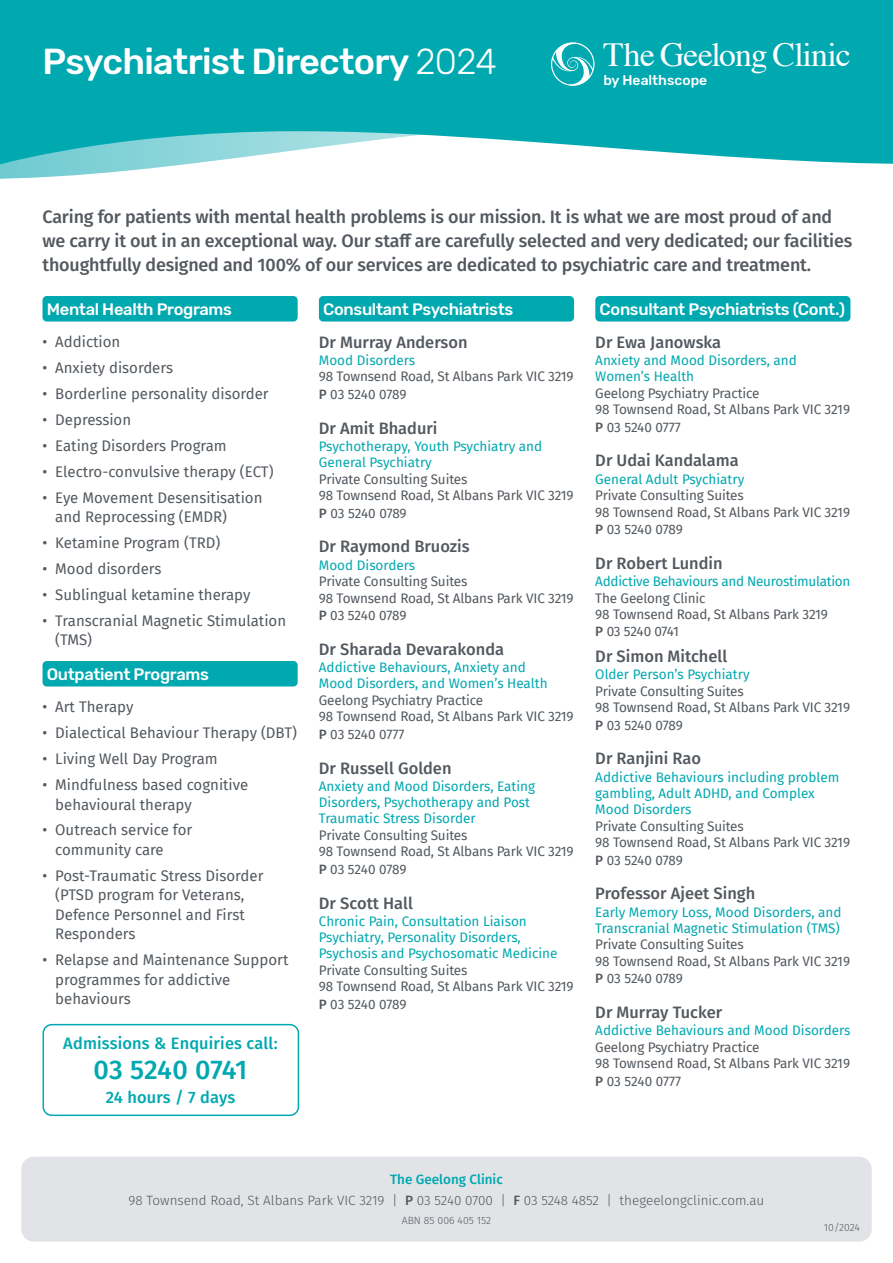
<style>
.page{position:relative;width:893px;height:1263px;background:#fff}
.page>*{position:absolute;margin:0;border:0;box-sizing:border-box;transform-origin:0 0}
.t1{font:500 36px "Rubik";letter-spacing:-.02em;color:#fff}
.t2{font:33.75px "Times";letter-spacing:-.025em;color:#fff}
.t3{font:500 27px "Fira Sans";letter-spacing:-.01em;color:#00a8b0}
.t4{font:500 18px/24px "Fira Sans";letter-spacing:-.01em;color:#53595f}
.t5{font:500 16.5px "Fira Sans";color:#53595f}
.t6{font:500 16.5px "Rubik";letter-spacing:-.02em;color:#fff}
.t7{font:500 16.5px "Fira Sans";letter-spacing:.01em;color:#00a8b0}
.t8{font:15px/19.5px "Fira Sans";color:#53595f}
.t9{font:500 13.95px "Rubik";color:#fff}
.t10{font:13.5px/17.1px "Fira Sans";letter-spacing:-.01em;color:#53595f}
.t11{font:13.5px/16.2px "Fira Sans";color:#00a8b0}
.t12{font:300 13.5px/21px "Fira Sans";color:#53595f;text-align:center}
.t13{font:13.5px "Fira Sans";letter-spacing:-.02em;color:#00a8b0}
.t14{font:300 10.5px "Fira Sans";color:#53595f}
.s1{font-weight:300}
.s2{font-weight:500}
.s3{font-weight:500;color:#00a8b0}
</style>
<div class="page">
<svg style="left:0;top:170px;width:133px;height:9px"></svg>
<svg style="left:0;top:0;width:893px;height:170px;background:#1fb2b9"></svg>
<div style="left:21px;top:1157px;width:851px;height:85px;background:#e2e3e7;border-radius:13px"></div>
<svg style="left:551px;top:42px;width:43px;height:44px;background:#41bec4"></svg>
<div style="left:43px;top:296px;width:255px;height:25px;background:#00a8b0;border-radius:4px"></div>
<div style="left:43px;top:661px;width:255px;height:25px;background:#00a8b0;border-radius:4px"></div>
<div style="left:43px;top:1024px;width:256px;height:92px;border:2px solid #00a8b0;border-radius:9px"></div>
<div style="left:319px;top:296px;width:255px;height:25px;background:#00a8b0;border-radius:4px"></div>
<div style="left:595px;top:296px;width:255px;height:25px;background:#00a8b0;border-radius:4px"></div>
<h1 class="t1" style="left:43px;top:41px;width:456px">Psychiatrist Directory <span class="s1">2024</span></h1>
<h2 class="t2" style="left:603px;top:23px;width:249px">The Geelong Clinic</h2>
<p class="t9" style="left:603px;top:72px;width:105px">by Healthscope</p>
<p class="t4" style="left:43px;top:204px;width:811px">Caring for patients with mental health problems is our mission. It is what we are most proud of and we carry it out in an exceptional way. Our staff are carefully selected and very dedicated; our facilities thoughtfully designed and 100% of our services are dedicated to psychiatric care and treatment.</p>
<p class="t6" style="left:47px;top:299px;width:187px">Mental Health Programs</p>
<p class="t8" style="left:43px;top:332px;width:79px">• Addiction</p>
<p class="t8" style="left:43px;top:358px;width:132px">• Anxiety disorders</p>
<p class="t8" style="left:43px;top:384px;width:228px">• Borderline personality disorder</p>
<p class="t8" style="left:43px;top:410px;width:90px">• Depression</p>
<p class="t8" style="left:43px;top:435px;width:186px">• Eating Disorders Program</p>
<p class="t8" style="left:43px;top:461px;width:232px">• Electro-convulsive therapy (ECT)</p>
<p class="t8" style="left:55px;top:487px;width:209px;text-indent:-13px">• Eye Movement Desensitisation and Reprocessing (EMDR)</p>
<p class="t8" style="left:43px;top:533px;width:179px">• Ketamine Program (TRD)</p>
<p class="t8" style="left:43px;top:558px;width:120px">• Mood disorders</p>
<p class="t8" style="left:43px;top:584px;width:209px">• Sublingual ketamine therapy</p>
<p class="t8" style="left:55px;top:610px;width:232px;text-indent:-13px">• Transcranial Magnetic Stimulation (TMS)</p>
<p class="t6" style="left:47px;top:664px;width:164px">Outpatient Programs</p>
<p class="t8" style="left:43px;top:697px;width:92px">• Art Therapy</p>
<p class="t8" style="left:43px;top:723px;width:256px">• Dialectical Behaviour Therapy (DBT)</p>
<p class="t8" style="left:43px;top:749px;width:177px">• Living Well Day Program</p>
<p class="t8" style="left:55px;top:775px;width:195px;text-indent:-13px">• Mindfulness based cognitive behavioural therapy</p>
<p class="t8" style="left:55px;top:820px;width:139px;text-indent:-13px">• Outreach service for community care</p>
<p class="t8" style="left:55px;top:865px;width:210px;text-indent:-13px">• Post-Traumatic Stress Disorder (PTSD program for Veterans,<br>Defence Personnel and First<br>Responders</p>
<p class="t8" style="left:55px;top:950px;width:235px;text-indent:-13px">• Relapse and Maintenance Support programmes for addictive behaviours</p>
<p class="t7" style="left:63px;top:1030px;width:216px">Admissions &amp; Enquiries call:</p>
<h3 class="t3" style="left:94px;top:1047px;width:155px">03 5240 0741</h3>
<p class="t7" style="left:106px;top:1084px;width:131px">24 hours / 7 days</p>
<p class="t6" style="left:323px;top:299px;width:192px">Consultant Psychiatrists</p>
<p class="t5" style="left:319px;top:329px;width:150px">Dr Murray Anderson</p>
<p class="t11" style="left:319px;top:352px;width:98px">Mood Disorders</p>
<p class="t10" style="left:319px;top:368px;width:256px;line-height:17.5px">98 Townsend Road, St Albans Park VIC 3219<br><span class="s2">P</span> 03 5240 0789</p>
<p class="t5" style="left:319px;top:415px;width:120px">Dr Amit Bhaduri</p>
<p class="t11" style="left:319px;top:438px;width:225px">Psychotherapy, Youth Psychiatry and<br>General Psychiatry</p>
<p class="t10" style="left:319px;top:470px;width:256px">Private Consulting Suites<br>98 Townsend Road, St Albans Park VIC 3219<br><span class="s2">P</span> 03 5240 0789</p>
<p class="t5" style="left:319px;top:533px;width:152px">Dr Raymond Bruozis</p>
<p class="t11" style="left:319px;top:556px;width:98px">Mood Disorders</p>
<p class="t10" style="left:319px;top:573px;width:256px">Private Consulting Suites<br>98 Townsend Road, St Albans Park VIC 3219<br><span class="s2">P</span> 03 5240 0789</p>
<p class="t5" style="left:319px;top:636px;width:187px">Dr Sharada Devarakonda</p>
<p class="t11" style="left:319px;top:659px;width:230px">Addictive Behaviours, Anxiety and<br>Mood Disorders, and Women’s Health</p>
<p class="t10" style="left:319px;top:691px;width:256px">Geelong Psychiatry Practice<br>98 Townsend Road, St Albans Park VIC 3219<br><span class="s2">P</span> 03 5240 0777</p>
<p class="t5" style="left:319px;top:755px;width:134px">Dr Russell Golden</p>
<p class="t11" style="left:319px;top:778px;width:218px">Anxiety and Mood Disorders, Eating<br>Disorders, Psychotherapy and Post<br>Traumatic Stress Disorder</p>
<p class="t10" style="left:319px;top:826px;width:256px">Private Consulting Suites<br>98 Townsend Road, St Albans Park VIC 3219<br><span class="s2">P</span> 03 5240 0789</p>
<p class="t5" style="left:319px;top:890px;width:96px">Dr Scott Hall</p>
<p class="t11" style="left:319px;top:913px;width:240px">Chronic Pain, Consultation Liaison<br>Psychiatry, Personality Disorders,<br>Psychosis and Psychosomatic Medicine</p>
<p class="t10" style="left:319px;top:961px;width:256px">Private Consulting Suites<br>98 Townsend Road, St Albans Park VIC 3219<br><span class="s2">P</span> 03 5240 0789</p>
<p class="t6" style="left:600px;top:299px;width:247px">Consultant Psychiatrists (Cont.)</p>
<p class="t5" style="left:595px;top:329px;width:127px">Dr Ewa Janowska</p>
<p class="t11" style="left:595px;top:352px;width:203px">Anxiety and Mood Disorders, and<br>Women’s Health</p>
<p class="t10" style="left:595px;top:384px;width:256px">Geelong Psychiatry Practice<br>98 Townsend Road, St Albans Park VIC 3219<br><span class="s2">P</span> 03 5240 0777</p>
<p class="t5" style="left:595px;top:447px;width:145px">Dr Udai Kandalama</p>
<p class="t11" style="left:595px;top:470px;width:150px">General Adult Psychiatry</p>
<p class="t10" style="left:595px;top:487px;width:256px">Private Consulting Suites<br>98 Townsend Road, St Albans Park VIC 3219<br><span class="s2">P</span> 03 5240 0789</p>
<p class="t5" style="left:595px;top:550px;width:129px">Dr Robert Lundin</p>
<p class="t13" style="left:595px;top:571px;width:257px">Addictive Behaviours and Neurostimulation</p>
<p class="t10" style="left:595px;top:589px;width:234px;line-height:16.5px">The Geelong Clinic<br>98 Townsend Road, St Albans Park 3219<br><span class="s2">P</span> 03 5240 0741</p>
<p class="t5" style="left:595px;top:643px;width:133px">Dr Simon Mitchell</p>
<p class="t11" style="left:595px;top:666px;width:156px">Older Person’s Psychiatry</p>
<p class="t10" style="left:595px;top:682px;width:256px">Private Consulting Suites<br>98 Townsend Road, St Albans Park VIC 3219<br><span class="s2">P</span> 03 5240 0789</p>
<p class="t5" style="left:595px;top:745px;width:107px">Dr Ranjini Rao</p>
<p class="t11" style="left:595px;top:768px;width:245px">Addictive Behaviours including problem gambling, Adult ADHD, and Complex<br>Mood Disorders</p>
<p class="t10" style="left:595px;top:817px;width:256px">Private Consulting Suites<br>98 Townsend Road, St Albans Park VIC 3219<br><span class="s2">P</span> 03 5240 0789</p>
<p class="t5" style="left:595px;top:880px;width:161px">Professor Ajeet Singh</p>
<p class="t11" style="left:595px;top:903px;width:248px">Early Memory Loss, Mood Disorders, and<br>Transcranial Magnetic Stimulation (TMS)</p>
<p class="t10" style="left:595px;top:936px;width:256px">Private Consulting Suites<br>98 Townsend Road, St Albans Park VIC 3219<br><span class="s2">P</span> 03 5240 0789</p>
<p class="t5" style="left:595px;top:999px;width:129px">Dr Murray Tucker</p>
<p class="t11" style="left:595px;top:1022px;width:257px">Addictive Behaviours and Mood Disorders</p>
<p class="t10" style="left:595px;top:1038px;width:256px">Geelong Psychiatry Practice<br>98 Townsend Road, St Albans Park VIC 3219<br><span class="s2">P</span> 03 5240 0777</p>
<p class="t12" style="left:129px;top:1168px;width:637px"><span class="s3">The Geelong Clinic<br></span>98 Townsend Road, St Albans Park VIC 3219 | <span class="s2">P</span> 03 5240 0700 | <span class="s2">F</span> 03 5248 4852 | thegeelongclinic.com.au</p>
<p class="t14" style="left:402px;top:1213px;width:91px">ABN 85 006 405 152</p>
<p class="t14" style="left:824px;top:1220px;width:38px">10/2024</p>
</div>
